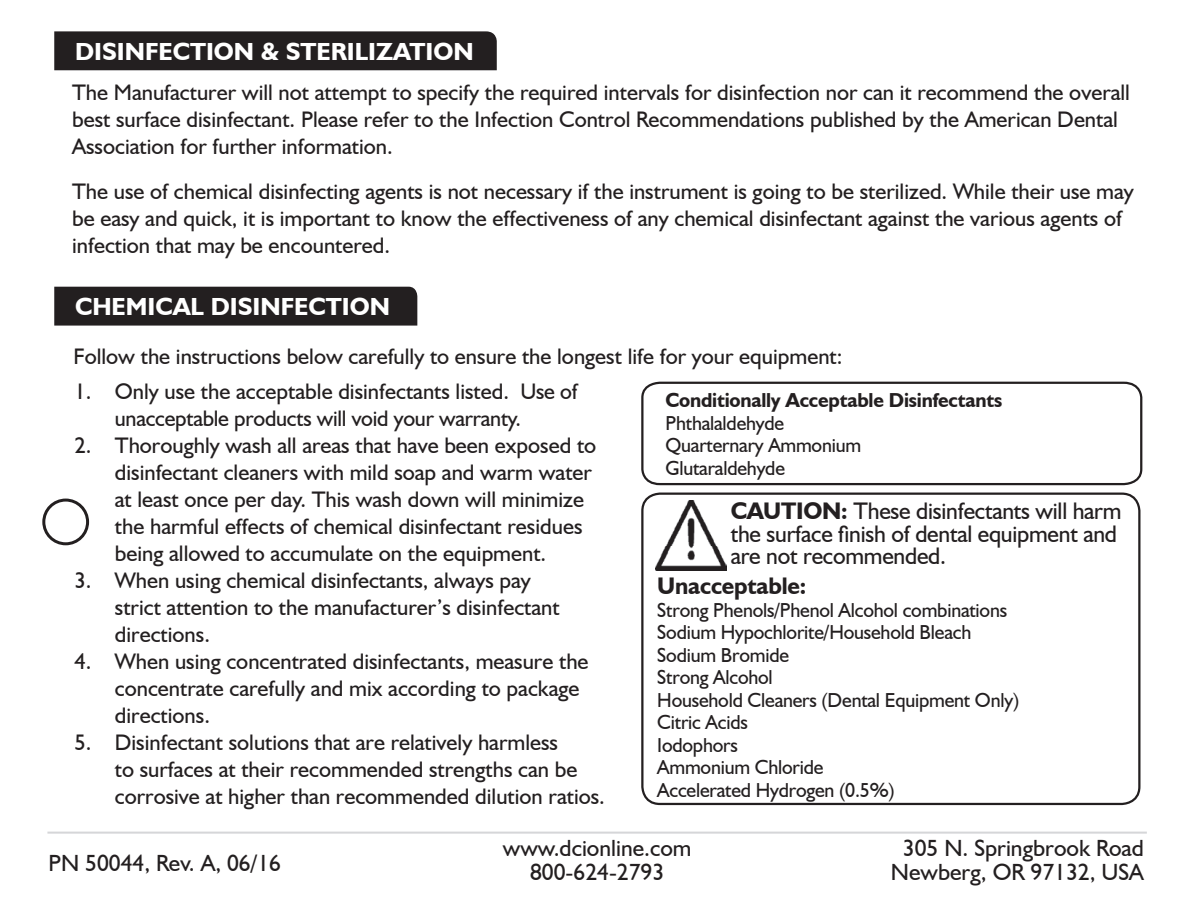
<style>
.page{position:relative;width:1191px;height:921px;background:#fff}
.page>*{position:absolute;margin:0;border:0;box-sizing:border-box;transform-origin:0 0}
.t1{font:700 24.6px "Humanist 521 BT";color:#fff}
.t2{font:24px/22.5px "Humanist 521 BT";letter-spacing:-.01em;color:#231f20}
.t3{font:700 24px "Humanist 521 BT";letter-spacing:-.01em;color:#231f20}
.t4{font:23.4px/23.7px "Humanist 521 BT";color:#231f20;text-align:center}
.t5{font:22.5px/27px "Humanist 521 BT";color:#231f20}
.t6{font:20.4px/22.5px "Humanist 521 BT";letter-spacing:-.01em;color:#231f20}
.t7{font:700 20.4px "Humanist 521 BT";letter-spacing:-.01em;color:#231f20}
.s1{font-weight:700}
</style>
<div class="page">
<div style="left:54px;top:31px;width:442px;height:39px;background:#231f20"></div>
<div style="left:54px;top:287px;width:363px;height:39px;background:#231f20"></div>
<svg style="left:641px;top:381px;width:502px;height:105px"></svg>
<div style="left:42px;top:498px;width:47px;height:47px;border:3px solid #231f20;border-radius:50%"></div>
<hr style="left:47px;top:831px;width:1099px;height:2px;background:#d5d6d8">
<div style="left:641px;top:492px;width:499px;height:313px;border:2px solid #231f20;border-radius:17px"></div>
<img style="left:655px;top:500px;width:71px;height:70px">
<p class="t1" style="left:75px;top:36px;width:400px">DISINFECTION &amp; STERILIZATION</p>
<p class="t5" style="left:72px;top:79px;width:1059px">The Manufacturer will not attempt to specify the required intervals for disinfection nor can it recommend the overall best surface disinfectant. Please refer to the Infection Control Recommendations published by the American Dental<br>Association for further information.</p>
<p class="t5" style="left:72px;top:178px;width:1063px">The use of chemical disinfecting agents is not necessary if the instrument is going to be sterilized. While their use may be easy and quick, it is important to know the effectiveness of any chemical disinfectant against the various agents of infection that may be encountered.</p>
<p class="t1" style="left:75px;top:291px;width:316px">CHEMICAL DISINFECTION</p>
<p class="t5" style="left:73px;top:342px;width:770px">Follow the instructions below carefully to ensure the longest life for your equipment:</p>
<p class="t7" style="left:665px;top:388px;width:338px">Conditionally Acceptable Disinfectants</p>
<p class="t6" style="left:665px;top:411px;width:197px">Phthalaldehyde<br>Quarternary Ammonium<br>Glutaraldehyde</p>
<p class="t5" style="left:115px;top:377px;width:464px;text-indent:-40px">1. Only use the acceptable disinfectants listed. Use of unacceptable products will void your warranty.</p>
<p class="t5" style="left:115px;top:431px;width:483px;text-indent:-40px">2. Thoroughly wash all areas that have been exposed to disinfectant cleaners with mild soap and warm water at least once per day. This wash down will minimize the harmful effects of chemical disinfectant residues being allowed to accumulate on the equipment.</p>
<p class="t5" style="left:115px;top:566px;width:446px;text-indent:-40px">3. When using chemical disinfectants, always pay strict attention to the manufacturer’s disinfectant directions.</p>
<p class="t5" style="left:115px;top:647px;width:475px;text-indent:-40px">4. When using concentrated disinfectants, measure the concentrate carefully and mix according to package directions.</p>
<p class="t5" style="left:115px;top:728px;width:491px;text-indent:-40px">5. Disinfectant solutions that are relatively harmless<br>to surfaces at their recommended strengths can be corrosive at higher than recommended dilution ratios.</p>
<p class="t2" style="left:730px;top:499px;width:392px"><span class="s1">CAUTION:</span> These disinfectants will harm the surface finish of dental equipment and are not recommended.</p>
<p class="t3" style="left:657px;top:571px;width:150px">Unacceptable:</p>
<p class="t6" style="left:657px;top:598px;width:363px">Strong Phenols/Phenol Alcohol combinations<br>Sodium Hypochlorite/Household Bleach<br>Sodium Bromide<br>Strong Alcohol<br>Household Cleaners (Dental Equipment Only)<br>Citric Acids<br>Iodophors<br>Ammonium Chloride<br>Accelerated Hydrogen (0.5%)</p>
<p class="t4" style="left:48px;top:850px;width:234px">PN 50044, Rev. A, 06/16</p>
<p class="t4" style="left:503px;top:835px;width:190px">www.dcionline.com<br>800-624-2793</p>
<p class="t4" style="left:902px;top:836px;width:242px">305 N. Springbrook Road</p>
<p class="t4" style="left:890px;top:859px;width:254px">Newberg, OR 97132, USA</p>
</div>
